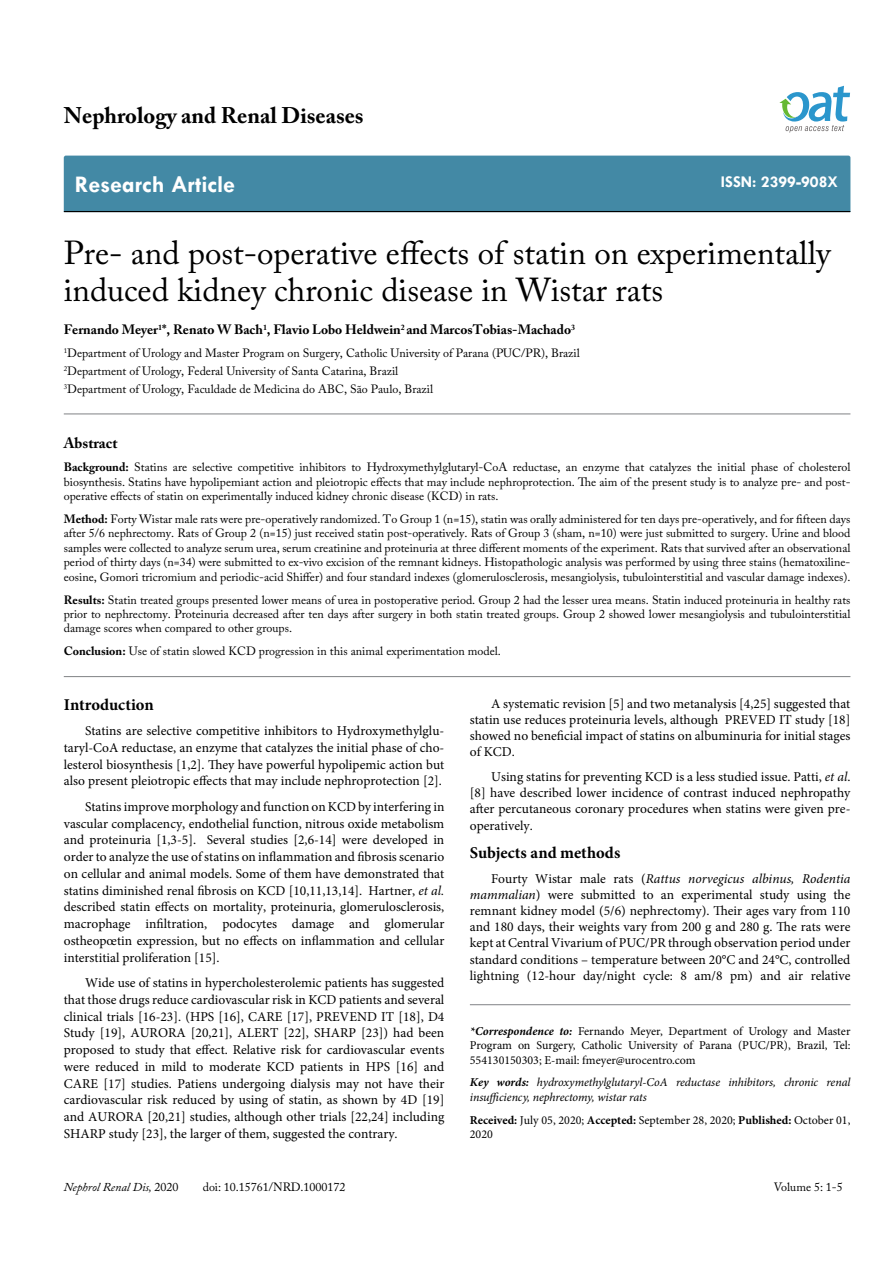
<style>
.page{position:relative;width:893px;height:1263px;background:#fff}
.page>*{position:absolute;margin:0;border:0;box-sizing:border-box;transform-origin:0 0}
.t1{font:33px/37.5px "Adobe Caslon Pro";color:#000}
.t2{font:700 24px "Tw Cen";color:#fff}
.t3{font:700 22.5px "Adobe Caslon Pro";color:#000}
.t4{font:700 16.5px "Minion Pro";color:#000}
.t5{font:700 16.5px "Tw Cen";color:#fff}
.t6{font:700 15px "Adobe Caslon Pro";color:#000}
.t7{font:13.5px/16.8px "Minion Pro";color:#000;text-align:justify}
.t8{font:700 13.5px "Adobe Caslon Pro";color:#000}
.t9{font:12px/14.4px "Adobe Caslon Pro";color:#000;text-align:justify}
.t10{font:12px/14.4px "Minion Pro";color:#000;text-align:justify}
.t11{font:italic 12px/14.4px "Minion Pro";letter-spacing:-.01em;color:#000}
.t12{font:italic 12px "Adobe Caslon Pro";color:#000}
.s1{font-weight:700}
.s2{font-style:italic}
.s3{font-weight:700;font-style:italic}
.s4{font-style:normal}
</style>
<div class="page">
<div style="left:64px;top:156px;width:786px;height:55px;background:#4389a5"></div>
<hr style="left:64px;top:211px;width:786px;height:1px;background:#000">
<svg style="left:779px;top:86px;width:71px;height:47px"></svg>
<hr style="left:64px;top:414px;width:786px;height:1px;background:#808285">
<hr style="left:64px;top:676px;width:786px;height:1px;background:#808285">
<hr style="left:470px;top:1004px;width:380px;height:1px;background:#808285">
<h3 class="t3" style="left:64px;top:102px;width:301px">Nephrology and Renal Diseases</h3>
<h2 class="t2" style="left:75px;top:170px;width:162px">Research Article</h2>
<p class="t5" style="left:721px;top:172px;width:119px">ISSN: 2399-908X</p>
<h1 class="t1" style="left:64px;top:233px;width:768px">Pre- and post-operative effects of statin on experimentally induced kidney chronic disease in Wistar rats</h1>
<p class="t8" style="left:64px;top:322px;width:513px">Fernando Meyer<sup>1</sup>*, Renato W Bach<sup>1</sup>, Flavio Lobo Heldwein<sup>2</sup> and MarcosTobias-Machado<sup>3</sup></p>
<p class="t9" style="left:64px;top:343px;width:517px;line-height:18px;text-align:left"><sup>1</sup>Department of Urology and Master Program on Surgery, Catholic University of Parana (PUC/PR), Brazil<br><sup>2</sup>Department of Urology, Federal University of Santa Catarina, Brazil<br><sup>3</sup>Department of Urology, Faculdade de Medicina do ABC, São Paulo, Brazil</p>
<p class="t6" style="left:64px;top:434px;width:55px">Abstract</p>
<p class="t9" style="left:64px;top:460px;width:788px"><span class="s1">Background:</span> Statins are selective competitive inhibitors to Hydroxymethylglutaryl-CoA reductase, an enzyme that catalyzes the initial phase of cholesterol biosynthesis. Statins have hypolipemiant action and pleiotropic effects that may include nephroprotection. The aim of the present study is to analyze pre- and post&shy;operative effects of statin on experimentally induced kidney chronic disease (KCD) in rats.</p>
<p class="t9" style="left:64px;top:512px;width:788px"><span class="s1">Method:</span> Forty Wistar male rats were pre-operatively randomized. To Group 1 (n=15), statin was orally administered for ten days pre-operatively, and for fifteen days after 5/6 nephrectomy. Rats of Group 2 (n=15) just received statin post-operatively. Rats of Group 3 (sham, n=10) were just submitted to surgery. Urine and blood samples were collected to analyze serum urea, serum creatinine and proteinuria at three different moments of the experiment. Rats that survived after an observational period of thirty days (n=34) were submitted to ex-vivo excision of the remnant kidneys. Histopathologic analysis was performed by using three stains (hematoxiline&shy;eosine, Gomori tricromium and periodic-acid Shiffer) and four standard indexes (glomerulosclerosis, mesangiolysis, tubulointerstitial and vascular damage indexes).</p>
<p class="t9" style="left:64px;top:592px;width:788px"><span class="s1">Results:</span> Statin treated groups presented lower means of urea in postoperative period. Group 2 had the lesser urea means. Statin induced proteinuria in healthy rats prior to nephrectomy. Proteinuria decreased after ten days after surgery in both statin treated groups. Group 2 showed lower mesangiolysis and tubulointerstitial damage scores when compared to other groups.</p>
<p class="t9" style="left:64px;top:644px;width:439px"><span class="s1">Conclusion:</span> Use of statin slowed KCD progression in this animal experimentation model.</p>
<p class="t4" style="left:64px;top:693px;width:91px">Introduction</p>
<p class="t7" style="left:64px;top:722px;width:382px;text-indent:21px">Statins are selective competitive inhibitors to Hydroxymethylglu&shy;taryl-CoA reductase, an enzyme that catalyzes the initial phase of cho&shy;lesterol biosynthesis [1,2]. They have powerful hypolipemic action but also present pleiotropic effects that may include nephroprotection [2].</p>
<p class="t7" style="left:64px;top:798px;width:382px;text-indent:21px">Statins improve morphology and function on KCD by interfering in vascular complacency, endothelial function, nitrous oxide metabolism and proteinuria [1,3-5]. Several studies [2,6-14] were developed in order to analyze the use of statins on inflammation and fibrosis scenario on cellular and animal models. Some of them have demonstrated that statins diminished renal fibrosis on KCD [10,11,13,14]. Hartner, <span class="s2">et al. </span>described statin effects on mortality, proteinuria, glomerulosclerosis, macrophage infiltration, podocytes damage and glomerular ostheopœtin expression, but no effects on inflammation and cellular interstitial proliferation [15].</p>
<p class="t7" style="left:64px;top:974px;width:382px;text-indent:21px">Wide use of statins in hypercholesterolemic patients has suggested that those drugs reduce cardiovascular risk in KCD patients and several clinical trials [16-23]. (HPS [16], CARE [17], PREVEND IT [18], D4<br>Study [19], AURORA [20,21], ALERT [22], SHARP [23]) had been proposed to study that effect. Relative risk for cardiovascular events were reduced in mild to moderate KCD patients in HPS [16] and CARE [17] studies. Patiens undergoing dialysis may not have their cardiovascular risk reduced by using of statin, as shown by 4D [19] and AURORA [20,21] studies, although other trials [22,24] including SHARP study [23], the larger of them, suggested the contrary.</p>
<p class="t7" style="left:470px;top:695px;width:382px;line-height:16.2px;text-indent:21px">A systematic revision [5] and two metanalysis [4,25] suggested that statin use reduces proteinuria levels, although PREVED IT study [18] showed no beneficial impact of statins on albuminuria for initial stages of KCD.</p>
<p class="t7" style="left:470px;top:769px;width:382px;line-height:16.2px;text-indent:21px">Using statins for preventing KCD is a less studied issue. Patti, <span class="s2">et al</span>. [8] have described lower incidence of contrast induced nephropathy after percutaneous coronary procedures when statins were given pre&shy;operatively.</p>
<p class="t4" style="left:470px;top:841px;width:152px">Subjects and methods</p>
<p class="t7" style="left:470px;top:870px;width:382px;line-height:16.2px;text-indent:21px">Fourty Wistar male rats (<span class="s2">Rattus norvegicus albinus, Rodentia mammalian</span>) were submitted to an experimental study using the remnant kidney model (5/6) nephrectomy). Their ages vary from 110 and 180 days, their weights vary from 200 g and 280 g. The rats were kept at Central Vivarium of PUC/PR through observation period under standard conditions – temperature between 20°C and 24°C, controlled lightning (12-hour day/night cycle: 8 am/8 pm) and air relative</p>
<p class="t10" style="left:470px;top:1024px;width:382px"><span class="s3">*Correspondence to:</span> Fernando Meyer, Department of Urology and Master Program on Surgery, Catholic University of Parana (PUC/PR), Brazil, Tel:<br>554130150303; E-mail: fmeyer@urocentro.com</p>
<p class="t11" style="left:470px;top:1075px;width:382px"><span class="s1">Key words:</span> hydroxymethylglutaryl-CoA reductase inhibitors, chronic renal insufficiency, nephrectomy, wistar rats</p>
<p class="t10" style="left:470px;top:1113px;width:382px"><span class="s1">Received:</span> July 05, 2020; <span class="s1">Accepted:</span> September 28, 2020; <span class="s1">Published:</span> October 01,<br>2020</p>
<p class="t12" style="left:64px;top:1180px;width:116px">Nephrol Renal Dis, <span class="s4">2020</span></p>
<p class="t9" style="left:203px;top:1180px;width:144px">doi: 10.15761/NRD.1000172</p>
<p class="t9" style="left:774px;top:1180px;width:71px">Volume 5: 1-5</p>
</div>
